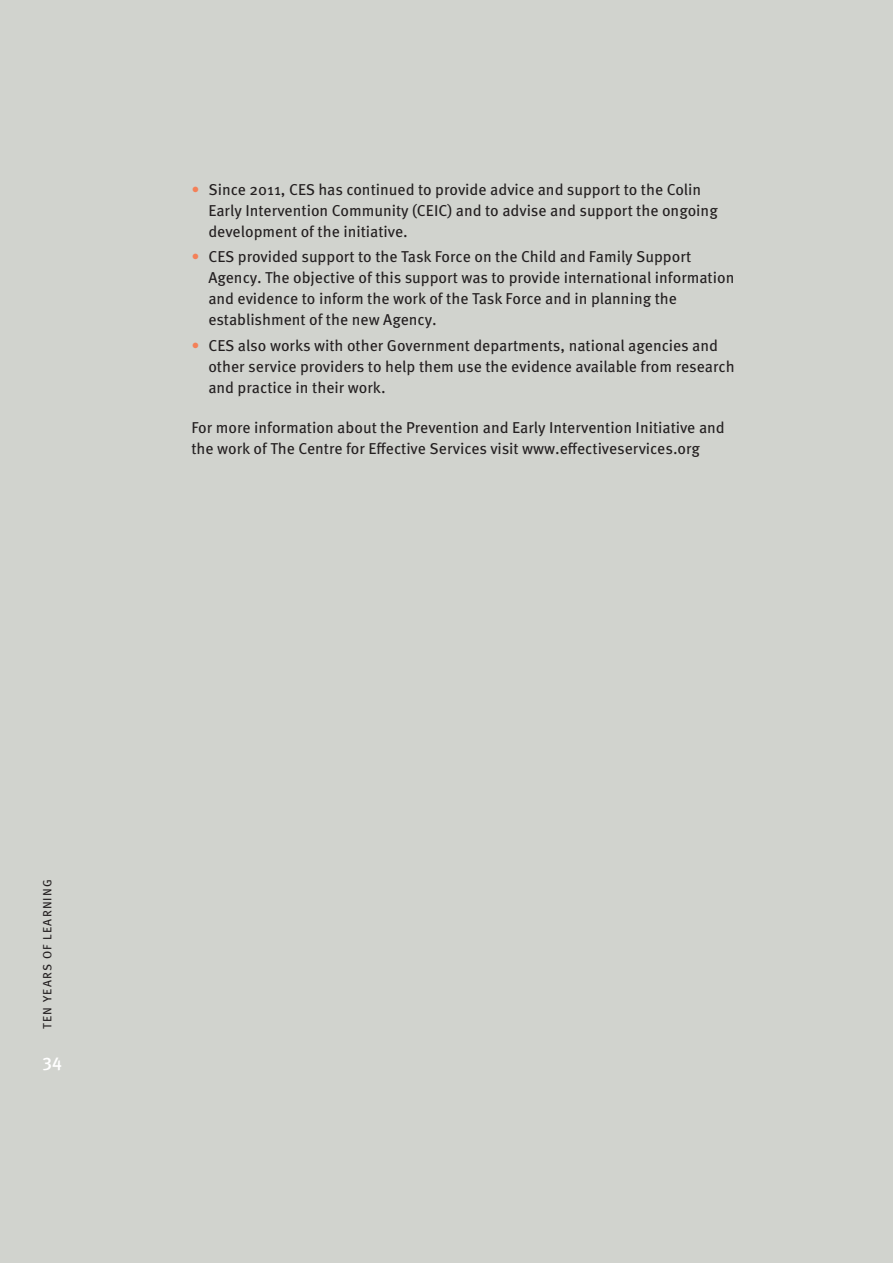
<style>
.page{position:relative;width:893px;height:1263px;background:#d1d3ce}
.page>*{position:absolute;margin:0;border:0;box-sizing:border-box;transform-origin:0 0}
.t1{font:500 18px "Meta OT";color:#fff}
.t2{font:15.75px/21px "Meta OT";color:#231f20}
.t3{font:12px "Meta OT";letter-spacing:.1em;color:#231f20}
.s1{color:#f48058}
</style>
<div class="page">
<p class="t2" style="left:208px;top:180px;width:511px;text-indent:-17px"><span class="s1">•</span> Since 2011, CES has continued to provide advice and support to the Colin<br>Early Intervention Community (CEIC) and to advise and support the ongoing development of the initiative.</p>
<p class="t2" style="left:208px;top:247px;width:528px;text-indent:-17px"><span class="s1">•</span> CES provided support to the Task Force on the Child and Family Support Agency. The objective of this support was to provide international information and evidence to inform the work of the Task Force and in planning the establishment of the new Agency.</p>
<p class="t2" style="left:208px;top:336px;width:528px;text-indent:-17px"><span class="s1">•</span> CES also works with other Government departments, national agencies and other service providers to help them use the evidence available from research and practice in their work.</p>
<p class="t2" style="left:191px;top:418px;width:535px">For more information about the Prevention and Early Intervention Initiative and the work of The Centre for Effective Services visit www.effectiveservices.org</p>
<p class="t3" style="left:43px;top:1029px;width:151px;rotate:-90deg">TEN YEARS OF LEARNING</p>
<p class="t1" style="left:43px;top:1054px;width:21px">34</p>
</div>
